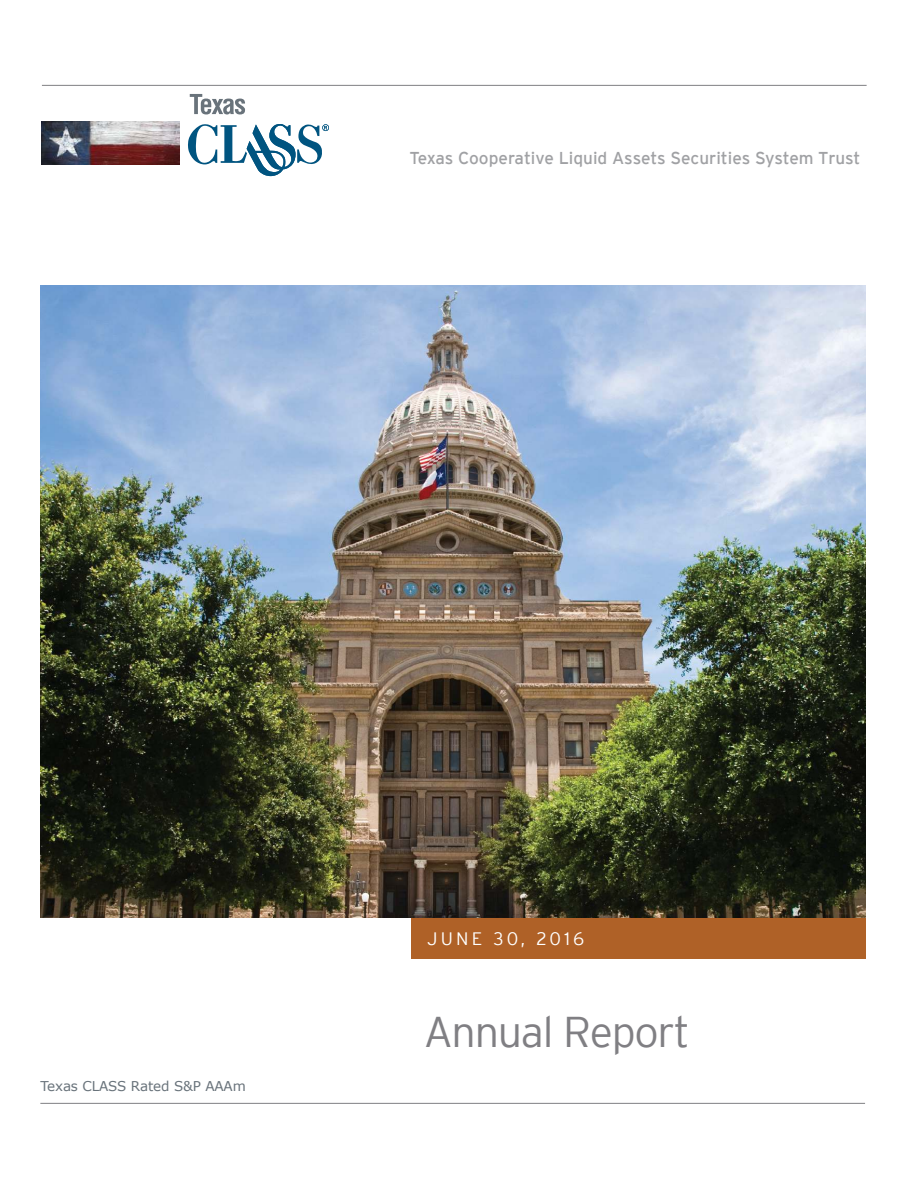
<style>
.page{position:relative;width:918px;height:1188px;background:#fff}
.page>*{position:absolute;margin:0;border:0;box-sizing:border-box;transform-origin:0 0}
.t1{font:300 42.9px "Interstate";letter-spacing:-.03em;color:#807f83}
.t2{font:300 18px "Interstate";letter-spacing:.18em;color:#fff}
.t3{font:17.25px "Interstate";color:#a0a1a4}
.t4{font:13.5px "Verdana";letter-spacing:-.01em;color:#69737b}
</style>
<div class="page">
<div style="left:411px;top:917px;width:455px;height:42px;background:#af6127"></div>
<img style="left:40px;top:285px;width:825px;height:633px">
<hr style="left:42px;top:85px;width:825px;height:1px;background:#807f83">
<hr style="left:40px;top:1103px;width:825px;height:1px;background:#807f83">
<svg style="left:188px;top:124px;width:141px;height:52px"></svg>
<svg style="left:190px;top:94px;width:55px;height:20px"></svg>
<img style="left:42px;top:122px;width:137px;height:42px">
<p class="t3" style="left:409px;top:148px;width:453px">Texas Cooperative Liquid Assets Securities System Trust</p>
<p class="t4" style="left:40px;top:1078px;width:207px">Texas CLASS Rated S&amp;P AAAm</p>
<p class="t2" style="left:427px;top:932px;width:159px">JUNE 30, 2016</p>
<h1 class="t1" style="left:424px;top:1008px;width:267px">Annual Report</h1>
</div>
